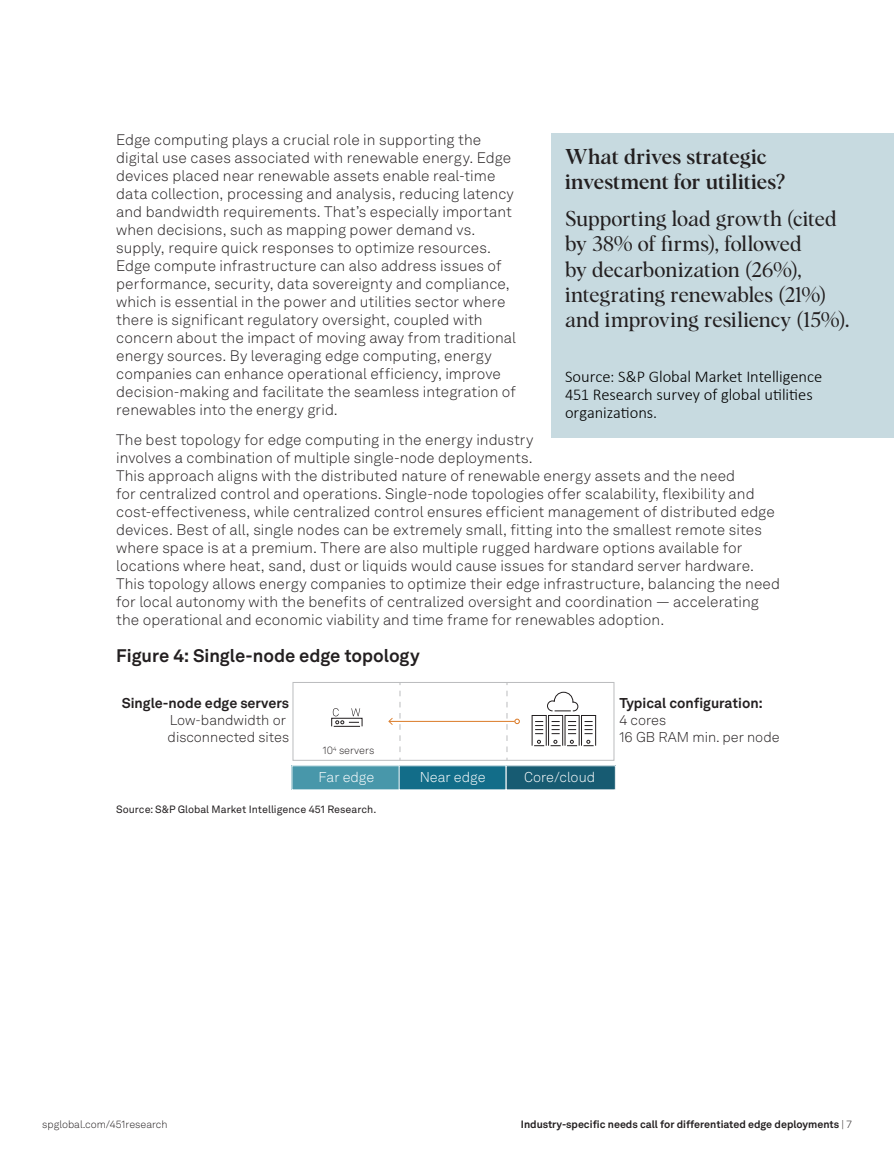
<style>
.page{position:relative;width:894px;height:1170px;background:#fff}
.page>*{position:absolute;margin:0;border:0;box-sizing:border-box;transform-origin:0 0}
.b_Callout_Text{font:21px/25.2px "Albra";letter-spacing:-.005em;color:#231f20}
.b_Callout_Text-2{font:500 21px/25.2px "Albra";color:#231f20}
.b_Exhibit_Title{font:700 18px "Akkurat LL";letter-spacing:-.005em;color:#231f20}
.b_Normal{font:300 16.5px/18px "Calibri";letter-spacing:-.005em;color:#000}
.b_Normal-2{font:300 15px/18px "Akkurat LL";letter-spacing:.005em;color:#231f20}
.t1{font:300 14.1px/17px "Akkurat LL";color:#231f20}
.t2{font:300 14.1px "Akkurat LL";color:#fff}
.t3{font:700 10.5px "Akkurat LL";color:#231f20}
.b_Exhibit_Source_-_last_line{font:10.5px "Akkurat LL";color:#231f20}
.t4{font:300 10.5px "Akkurat LL";color:#231f20}
.s1{font-weight:700}
.s2{font-weight:300}
</style>
<div class="page">
<div style="left:551px;top:134px;width:342px;height:304px;background:#c7dae0"></div>
<div style="left:292px;top:766px;width:108px;height:24px;background:#4897aa"></div>
<div style="left:291px;top:765px;width:109px;height:25px;border:1px solid #fff"></div>
<div style="left:399px;top:766px;width:107px;height:24px;background:#126d89"></div>
<div style="left:398px;top:765px;width:108px;height:25px;border:1px solid #fff"></div>
<div style="left:506px;top:766px;width:109px;height:24px;background:#175b72"></div>
<div style="left:505px;top:765px;width:110px;height:25px;border:1px solid #fff"></div>
<div style="left:331px;top:718px;width:31px;height:8px;border:1px solid #211d1e"></div>
<svg style="left:333px;top:708px;width:27px;height:19px"></svg>
<svg style="left:534px;top:740px;width:10px;height:6px"></svg>
<svg style="left:535px;top:721px;width:8px;height:13px"></svg>
<svg style="left:551px;top:721px;width:8px;height:13px"></svg>
<div style="left:548px;top:715px;width:14px;height:31px;border:1px solid #211d1e"></div>
<svg style="left:550px;top:740px;width:10px;height:6px"></svg>
<svg style="left:568px;top:721px;width:8px;height:13px"></svg>
<svg style="left:567px;top:740px;width:10px;height:6px"></svg>
<svg style="left:584px;top:721px;width:8px;height:13px"></svg>
<div style="left:581px;top:715px;width:14px;height:31px;border:1px solid #211d1e"></div>
<svg style="left:583px;top:740px;width:10px;height:6px"></svg>
<svg style="left:547px;top:691px;width:31px;height:20px"></svg>
<div style="left:292px;top:682px;width:322px;height:79px;border:1px solid #bbbcbe"></div>
<svg style="left:399px;top:682px;width:1px;height:78px"></svg>
<svg style="left:506px;top:682px;width:1px;height:78px"></svg>
<hr style="left:389px;top:721px;width:125px;height:1px;background:#db7a27">
<svg style="left:388px;top:718px;width:4px;height:7px"></svg>
<svg style="left:514px;top:718px;width:5px;height:6px"></svg>
<p class="b_Normal-2" style="left:116px;top:130px;width:401px">Edge computing plays a crucial role in supporting the digital use cases associated with renewable energy. Edge devices placed near renewable assets enable real-time data collection, processing and analysis, reducing latency and bandwidth requirements. That’s especially important when decisions, such as mapping power demand vs. supply, require quick responses to optimize resources.<br>Edge compute infrastructure can also address issues of performance, security, data sovereignty and compliance, which is essential in the power and utilities sector where there is significant regulatory oversight, coupled with concern about the impact of moving away from traditional energy sources. By leveraging edge computing, energy companies can enhance operational efficiency, improve decision-making and facilitate the seamless integration of renewables into the energy grid.</p>
<p class="b_Normal-2" style="left:116px;top:430px;width:665px">The best topology for edge computing in the energy industry<br>involves a combination of multiple single-node deployments.<br>This approach aligns with the distributed nature of renewable energy assets and the need<br>for centralized control and operations. Single-node topologies offer scalability, flexibility and cost-effectiveness, while centralized control ensures efficient management of distributed edge devices. Best of all, single nodes can be extremely small, fitting into the smallest remote sites where space is at a premium. There are also multiple rugged hardware options available for locations where heat, sand, dust or liquids would cause issues for standard server hardware.<br>This topology allows energy companies to optimize their edge infrastructure, balancing the need for local autonomy with the benefits of centralized oversight and coordination — accelerating the operational and economic viability and time frame for renewables adoption.</p>
<p class="b_Exhibit_Title" style="left:116px;top:642px;width:305px">Figure 4: Single-node edge topology</p>
<p class="b_Callout_Text-2" style="left:564px;top:142px;width:221px">What drives strategic investment for utilities?</p>
<p class="b_Callout_Text" style="left:564px;top:205px;width:286px">Supporting load growth (cited by 38% of firms), followed<br>by decarbonization (26%), integrating renewables (21%) and improving resiliency (15%).</p>
<p class="b_Normal" style="left:564px;top:367px;width:258px">Source: S&amp;P Global Market Intelligence<br>451 Research survey of global utilities organizations.</p>
<p class="t1" style="left:167px;top:694px;width:123px;text-indent:-46px"><span class="s1">Single-node edge servers<br></span>Low-bandwidth or disconnected sites</p>
<p class="t4" style="left:323px;top:743px;width:53px">10<sup>4</sup> servers</p>
<p class="t2" style="left:318px;top:767px;width:57px">Far edge</p>
<p class="t2" style="left:419px;top:767px;width:67px">Near edge</p>
<p class="t2" style="left:524px;top:767px;width:72px">Core/cloud</p>
<p class="b_Exhibit_Source_-_last_line" style="left:116px;top:801px;width:261px">Source: S&amp;P Global Market Intelligence 451 Research.</p>
<p class="t1" style="left:619px;top:694px;width:162px"><span class="s1">Typical configuration:<br></span>4 cores<br>16 GB RAM min. per node</p>
<p class="t4" style="left:42px;top:1116px;width:127px">spglobal.com/451research</p>
<p class="t3" style="left:520px;top:1116px;width:332px">Industry-specific needs call for differentiated edge deployments <span class="s2">| 7</span></p>
</div>
